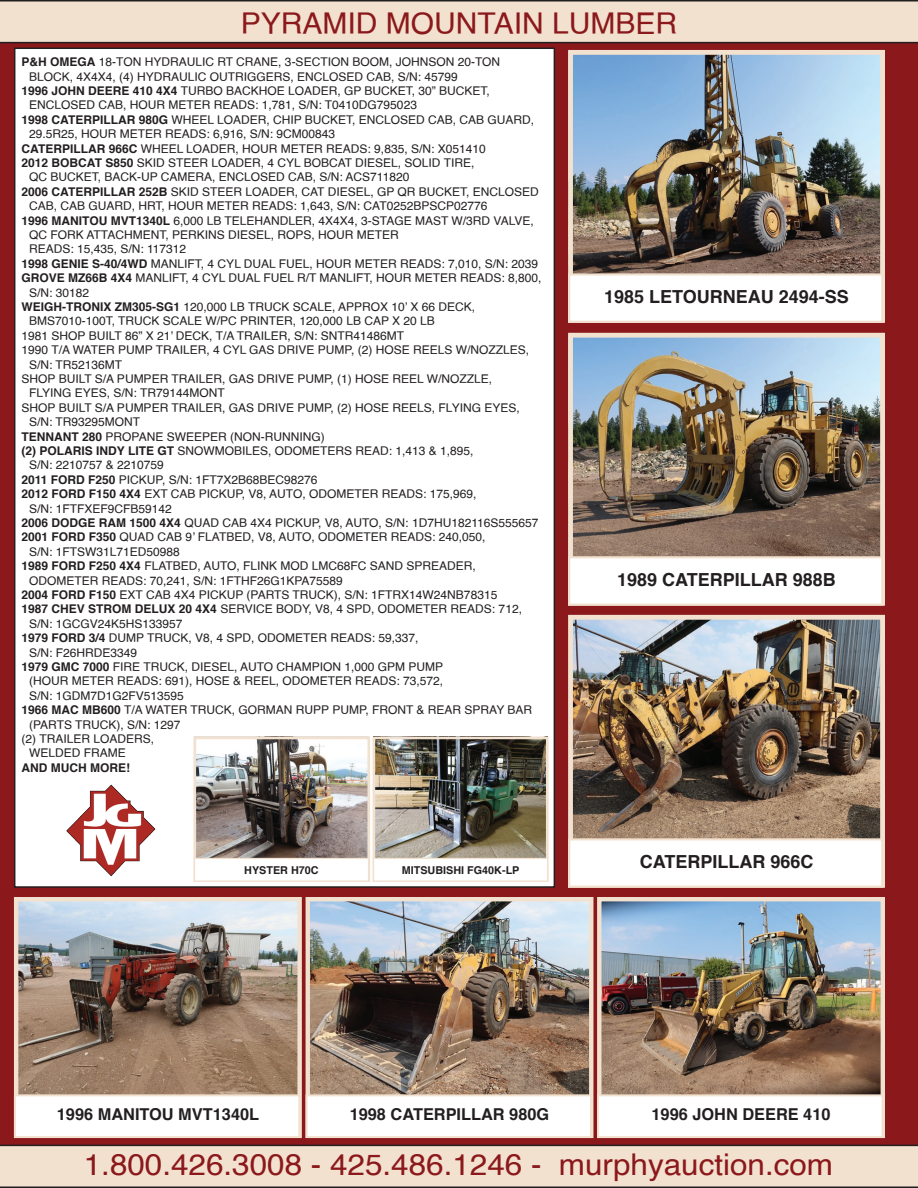
<style>
.page{position:relative;width:918px;height:1188px;background:#8b191c}
.page>*{position:absolute;margin:0;border:0;box-sizing:border-box;transform-origin:0 0}
.t1{font:30px "Helvetica";color:#8b191c;scale:1.05 1}
.t2{font:30px "Helvetica";color:#8b191c}
.t3{font:700 18px "Helvetica";color:#231f20}
.t4{font:700 16.35px "Helvetica";color:#231f20}
.t5{font:12px "Helvetica";color:#231f20}
.t6{font:700 12px "Helvetica";color:#231f20}
.t7{font:700 10.8px "Helvetica";color:#231f20}
.s1{font-weight:700}
</style>
<div class="page">
<svg style="left:0;top:1145px;width:918px;height:43px;background:#e6d5c5"></svg>
<div style="left:15px;top:48px;width:539px;height:839px;background:#fff"></div>
<svg style="left:0;top:0;width:918px;height:43px;background:#e6d5c5"></svg>
<img style="left:197px;top:741px;width:169px;height:117px">
<div style="left:193px;top:737px;width:177px;height:145px;border:3px solid #f3e1d0"></div>
<img style="left:377px;top:741px;width:168px;height:116px">
<div style="left:373px;top:737px;width:176px;height:145px;border:3px solid #f3e1d0"></div>
<div style="left:194px;top:858px;width:175px;height:24px;background:#fff;border:1px solid #f3e1d0"></div>
<div style="left:373px;top:858px;width:175px;height:24px;background:#fff;border:1px solid #f3e1d0"></div>
<img style="left:574px;top:339px;width:305px;height:217px">
<div style="left:568px;top:333px;width:317px;height:273px;border:5px solid #f3e1d0"></div>
<img style="left:574px;top:56px;width:305px;height:217px">
<div style="left:568px;top:50px;width:317px;height:273px;border:5px solid #f3e1d0"></div>
<div style="left:568px;top:556px;width:315px;height:50px;background:#fff;border:2px solid #f3e1d0"></div>
<div style="left:568px;top:273px;width:315px;height:50px;background:#fff;border:2px solid #f3e1d0"></div>
<img style="left:574px;top:621px;width:305px;height:217px">
<div style="left:568px;top:615px;width:317px;height:273px;border:5px solid #f3e1d0"></div>
<img style="left:602px;top:902px;width:278px;height:192px">
<div style="left:597px;top:897px;width:288px;height:241px;border:4px solid #f3e1d0"></div>
<img style="left:311px;top:902px;width:277px;height:192px">
<div style="left:306px;top:897px;width:287px;height:241px;border:4px solid #f3e1d0"></div>
<img style="left:19px;top:902px;width:278px;height:192px">
<div style="left:14px;top:897px;width:288px;height:241px;border:4px solid #f3e1d0"></div>
<div style="left:568px;top:838px;width:315px;height:50px;background:#fff;border:2px solid #f3e1d0"></div>
<div style="left:597px;top:1094px;width:287px;height:44px;background:#fff;border:2px solid #f3e1d0"></div>
<div style="left:306px;top:1094px;width:286px;height:44px;background:#fff;border:2px solid #f3e1d0"></div>
<div style="left:14px;top:1094px;width:286px;height:44px;background:#fff;border:2px solid #f3e1d0"></div>
<img style="left:66px;top:784px;width:90px;height:93px">
<h1 class="t2" style="left:241px;top:0;width:438px">PYRAMID MOUNTAIN LUMBER</h1>
<p class="t5" style="left:22px;top:53px;width:480px"><span class="s1">P&amp;H OMEGA</span> 18-TON HYDRAULIC RT CRANE, 3-SECTION BOOM, JOHNSON 20-TON</p>
<p class="t5" style="left:29px;top:67px;width:430px">BLOCK, 4X4X4, (4) HYDRAULIC OUTRIGGERS, ENCLOSED CAB, S/N: 45799</p>
<p class="t5" style="left:22px;top:82px;width:470px"><span class="s1">1996 JOHN DEERE 410 4X4</span> TURBO BACKHOE LOADER, GP BUCKET, 30” BUCKET,</p>
<p class="t5" style="left:29px;top:96px;width:389px">ENCLOSED CAB, HOUR METER READS: 1,781, S/N: T0410DG795023</p>
<p class="t5" style="left:22px;top:110px;width:514px"><span class="s1">1998 CATERPILLAR 980G</span> WHEEL LOADER, CHIP BUCKET, ENCLOSED CAB, CAB GUARD,</p>
<p class="t5" style="left:29px;top:125px;width:308px">29.5R25, HOUR METER READS: 6,916, S/N: 9CM00843</p>
<p class="t5" style="left:22px;top:139px;width:466px"><span class="s1">CATERPILLAR 966C</span> WHEEL LOADER, HOUR METER READS: 9,835, S/N: X051410</p>
<p class="t5" style="left:22px;top:154px;width:454px"><span class="s1">2012 BOBCAT S850</span> SKID STEER LOADER, 4 CYL BOBCAT DIESEL, SOLID TIRE,</p>
<p class="t5" style="left:29px;top:168px;width:382px">QC BUCKET, BACK-UP CAMERA, ENCLOSED CAB, S/N: ACS711820</p>
<p class="t5" style="left:22px;top:182px;width:519px"><span class="s1">2006 CATERPILLAR 252B</span> SKID STEER LOADER, CAT DIESEL, GP QR BUCKET, ENCLOSED</p>
<p class="t5" style="left:29px;top:197px;width:460px">CAB, CAB GUARD, HRT, HOUR METER READS: 1,643, S/N: CAT0252BPSCP02776</p>
<p class="t5" style="left:22px;top:211px;width:514px"><span class="s1">1996 MANITOU MVT1340L</span> 6,000 LB TELEHANDLER, 4X4X4, 3-STAGE MAST W/3RD VALVE,</p>
<p class="t5" style="left:29px;top:226px;width:371px">QC FORK ATTACHMENT, PERKINS DIESEL, ROPS, HOUR METER</p>
<p class="t5" style="left:29px;top:240px;width:159px">READS: 15,435, S/N: 117312</p>
<p class="t5" style="left:22px;top:254px;width:518px"><span class="s1">1998 GENIE S-40/4WD</span> MANLIFT, 4 CYL DUAL FUEL, HOUR METER READS: 7,010, S/N: 2039</p>
<p class="t5" style="left:22px;top:269px;width:521px"><span class="s1">GROVE MZ66B 4X4</span> MANLIFT, 4 CYL DUAL FUEL R/T MANLIFT, HOUR METER READS: 8,800,</p>
<p class="t5" style="left:29px;top:283px;width:62px">S/N: 30182</p>
<p class="t5" style="left:22px;top:298px;width:455px"><span class="s1">WEIGH-TRONIX ZM305-SG1</span> 120,000 LB TRUCK SCALE, APPROX 10’ X 66 DECK,</p>
<p class="t5" style="left:29px;top:312px;width:407px">BMS7010-100T, TRUCK SCALE W/PC PRINTER, 120,000 LB CAP X 20 LB</p>
<p class="t5" style="left:22px;top:326px;width:384px">1981 SHOP BUILT 86” X 21’ DECK, T/A TRAILER, S/N: SNTR41486MT</p>
<p class="t5" style="left:22px;top:341px;width:509px">1990 T/A WATER PUMP TRAILER, 4 CYL GAS DRIVE PUMP, (2) HOSE REELS W/NOZZLES,</p>
<p class="t5" style="left:29px;top:355px;width:95px">S/N: TR52136MT</p>
<p class="t5" style="left:22px;top:370px;width:472px">SHOP BUILT S/A PUMPER TRAILER, GAS DRIVE PUMP, (1) HOSE REEL W/NOZZLE,</p>
<p class="t5" style="left:29px;top:384px;width:197px">FLYING EYES, S/N: TR79144MONT</p>
<p class="t5" style="left:22px;top:398px;width:500px">SHOP BUILT S/A PUMPER TRAILER, GAS DRIVE PUMP, (2) HOSE REELS, FLYING EYES,</p>
<p class="t5" style="left:29px;top:413px;width:113px">S/N: TR93295MONT</p>
<p class="t5" style="left:22px;top:427px;width:305px"><span class="s1">TENNANT 280</span> PROPANE SWEEPER (NON-RUNNING)</p>
<p class="t5" style="left:22px;top:442px;width:453px"><span class="s1">(2) POLARIS INDY LITE GT</span> SNOWMOBILES, ODOMETERS READ: 1,413 &amp; 1,895,</p>
<p class="t5" style="left:29px;top:456px;width:136px">S/N: 2210757 &amp; 2210759</p>
<p class="t5" style="left:22px;top:470px;width:297px"><span class="s1">2011 FORD F250</span> PICKUP, S/N: 1FT7X2B68BEC98276</p>
<p class="t5" style="left:22px;top:485px;width:456px"><span class="s1">2012 FORD F150 4X4</span> EXT CAB PICKUP, V8, AUTO, ODOMETER READS: 175,969,</p>
<p class="t5" style="left:29px;top:499px;width:144px">S/N: 1FTFXEF9CFB59142</p>
<p class="t5" style="left:22px;top:514px;width:518px"><span class="s1">2006 DODGE RAM 1500 4X4</span> QUAD CAB 4X4 PICKUP, V8, AUTO, S/N: 1D7HU182116S555657</p>
<p class="t5" style="left:22px;top:528px;width:465px"><span class="s1">2001 FORD F350</span> QUAD CAB 9’ FLATBED, V8, AUTO, ODOMETER READS: 240,050,</p>
<p class="t5" style="left:29px;top:542px;width:152px">S/N: 1FTSW31L71ED50988</p>
<p class="t5" style="left:22px;top:557px;width:456px"><span class="s1">1989 FORD F250 4X4</span> FLATBED, AUTO, FLINK MOD LMC68FC SAND SPREADER,</p>
<p class="t5" style="left:29px;top:571px;width:315px">ODOMETER READS: 70,241, S/N: 1FTHF26G1KPA75589</p>
<p class="t5" style="left:22px;top:586px;width:477px"><span class="s1">2004 FORD F150</span> EXT CAB 4X4 PICKUP (PARTS TRUCK), S/N: 1FTRX14W24NB78315</p>
<p class="t5" style="left:22px;top:600px;width:502px"><span class="s1">1987 CHEV STROM DELUX 20 4X4</span> SERVICE BODY, V8, 4 SPD, ODOMETER READS: 712,</p>
<p class="t5" style="left:29px;top:614px;width:155px">S/N: 1GCGV24K5HS133957</p>
<p class="t5" style="left:22px;top:629px;width:399px"><span class="s1">1979 FORD 3/4</span> DUMP TRUCK, V8, 4 SPD, ODOMETER READS: 59,337,</p>
<p class="t5" style="left:29px;top:643px;width:110px">S/N: F26HRDE3349</p>
<p class="t5" style="left:22px;top:658px;width:423px"><span class="s1">1979 GMC 7000</span> FIRE TRUCK, DIESEL, AUTO CHAMPION 1,000 GPM PUMP</p>
<p class="t5" style="left:29px;top:672px;width:416px">(HOUR METER READS: 691), HOSE &amp; REEL, ODOMETER READS: 73,572,</p>
<p class="t5" style="left:29px;top:686px;width:156px">S/N: 1GDM7D1G2FV513595</p>
<p class="t5" style="left:22px;top:701px;width:512px"><span class="s1">1966 MAC MB600</span> T/A WATER TRUCK, GORMAN RUPP PUMP, FRONT &amp; REAR SPRAY BAR</p>
<p class="t5" style="left:29px;top:715px;width:153px">(PARTS TRUCK), S/N: 1297</p>
<p class="t5" style="left:22px;top:730px;width:134px">(2) TRAILER LOADERS,</p>
<p class="t5" style="left:29px;top:744px;width:98px">WELDED FRAME</p>
<p class="t6" style="left:22px;top:758px;width:110px">AND MUCH MORE!</p>
<p class="t7" style="left:244px;top:862px;width:76px">HYSTER H70C</p>
<p class="t7" style="left:402px;top:862px;width:119px">MITSUBISHI FG40K-LP</p>
<h2 class="t3" style="left:604px;top:282px;width:246px">1985 LETOURNEAU 2494-SS</h2>
<h2 class="t3" style="left:617px;top:565px;width:220px">1989 CATERPILLAR 988B</h2>
<h2 class="t3" style="left:640px;top:847px;width:175px">CATERPILLAR 966C</h2>
<h3 class="t4" style="left:57px;top:1101px;width:204px">1996 MANITOU MVT1340L</h3>
<h3 class="t4" style="left:350px;top:1101px;width:201px">1998 CATERPILLAR 980G</h3>
<h3 class="t4" style="left:652px;top:1101px;width:181px">1996 JOHN DEERE 410</h3>
<h1 class="t1" style="left:84px;top:1141px;width:715px">1.800.426.3008 - 425.486.1246 - murphyauction.com</h1>
</div>
